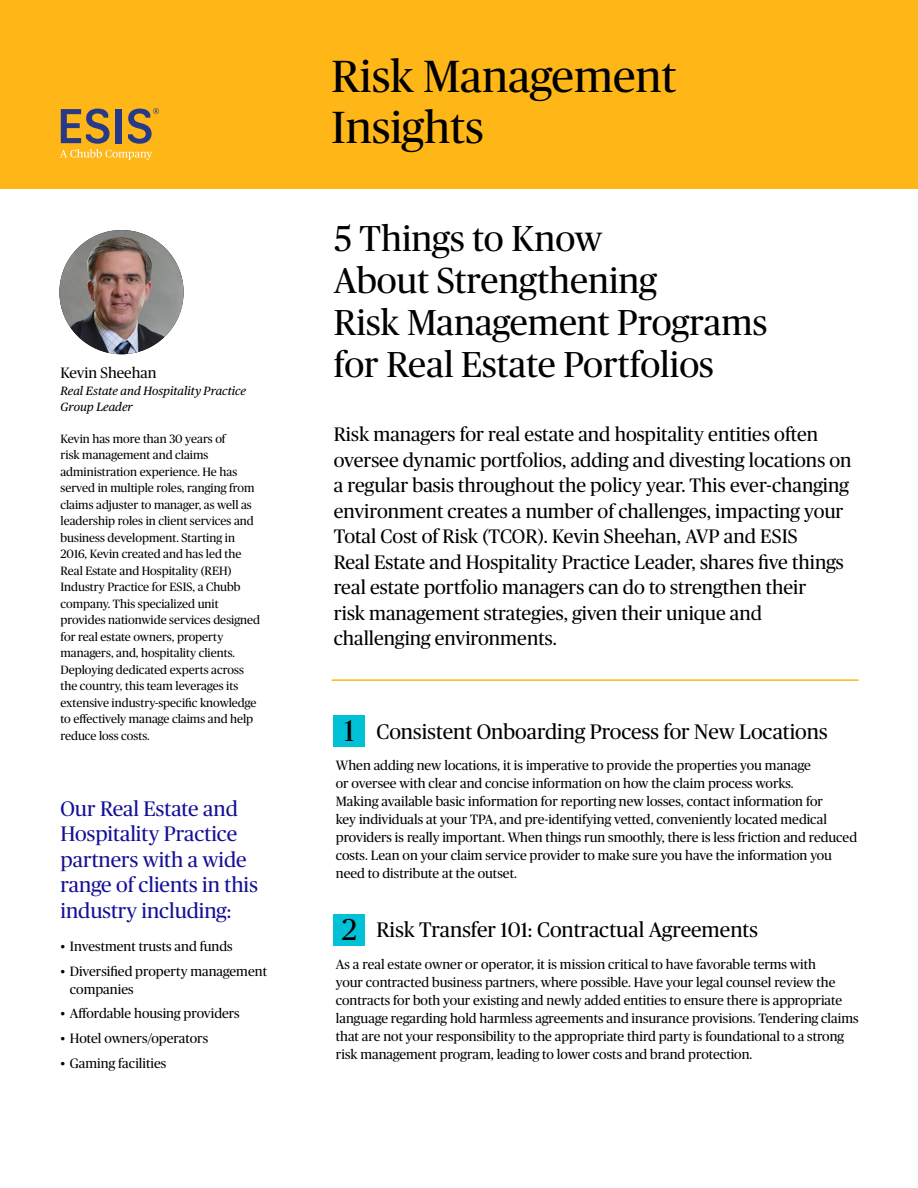
<style>
.page{position:relative;width:918px;height:1188px;background:#fff}
.page>*{position:absolute;margin:0;border:0;box-sizing:border-box;transform-origin:0 0}
.t1{font:45px/51px "Chubb Publico";color:#000}
.Article_Subject{font:36px/42px "Chubb Publico";color:#000}
.Number{font:30px "Chubb Publico";color:#000}
.Call_Out{font:21px/25.5px "Chubb Publico";color:#150f96}
.Subheads{font:21px "Chubb Publico";color:#000}
.Intro{font:19.5px/25.5px "Chubb Publico";color:#000}
.Bio_Name{font:15px "Chubb Publico";color:#000}
.body_coppy{font:13.5px/18px "Chubb Publico";color:#000}
.BIO{font:12px/16.5px "Chubb Publico";color:#000}
.Bio_Title{font:italic 12px/16.5px "Publico Text";color:#000}
</style>
<div class="page">
<div style="left:0;top:0;width:918px;height:189px;background:#ffb617"></div>
<svg style="left:60px;top:108px;width:99px;height:52px"></svg>
<hr style="left:332px;top:679px;width:527px;height:2px;background:#ffb617">
<div style="left:334px;top:716px;width:31px;height:31px;background:#01c1d6"></div>
<div style="left:334px;top:914px;width:31px;height:32px;background:#01c1d6"></div>
<img style="left:59px;top:230px;width:125px;height:124px;border-radius:62px">
<h1 class="Bio_Name" style="left:60px;top:362px;width:98px">Kevin Sheehan</h1>
<h2 class="Bio_Title" style="left:60px;top:382px;width:187px">Real Estate and Hospitality Practice<br>Group Leader</h2>
<p class="BIO" style="left:60px;top:430px;width:201px">Kevin has more than 30 years of<br>risk management and claims administration experience. He has served in multiple roles, ranging from claims adjuster to manager, as well as leadership roles in client services and business development. Starting in 2016, Kevin created and has led the Real Estate and Hospitality (REH)<br>Industry Practice for ESIS, a Chubb company. This specialized unit provides nationwide services designed for real estate owners, property managers, and, hospitality clients.<br>Deploying dedicated experts across the country, this team leverages its extensive industry-specific knowledge to effectively manage claims and help reduce loss costs.</p>
<p class="Call_Out" style="left:60px;top:795px;width:199px">Our Real Estate and<br>Hospitality Practice partners with a wide range of clients in this industry including:</p>
<p class="body_coppy" style="left:60px;top:936px;width:174px">• Investment trusts and funds</p>
<p class="body_coppy" style="left:70px;top:961px;width:199px;text-indent:-9px">• Diversified property management companies</p>
<p class="body_coppy" style="left:60px;top:1004px;width:181px">• Affordable housing providers</p>
<p class="body_coppy" style="left:60px;top:1029px;width:149px">• Hotel owners/operators</p>
<p class="body_coppy" style="left:60px;top:1053px;width:107px">• Gaming facilities</p>
<h1 class="t1" style="left:332px;top:49px;width:346px">Risk Management<br>Insights</h1>
<h1 class="Article_Subject" style="left:334px;top:216px;width:435px">5 Things to Know<br>About Strengthening<br>Risk Management Programs for Real Estate Portfolios</h1>
<p class="Intro" style="left:334px;top:421px;width:519px">Risk managers for real estate and hospitality entities often oversee dynamic portfolios, adding and divesting locations on a regular basis throughout the policy year. This ever-changing environment creates a number of challenges, impacting your Total Cost of Risk (TCOR). Kevin Sheehan, AVP and ESIS<br>Real Estate and Hospitality Practice Leader, shares five things real estate portfolio managers can do to strengthen their<br>risk management strategies, given their unique and challenging environments.</p>
<h1 class="Number" style="left:344px;top:710px;width:12px">1</h1>
<h2 class="Subheads" style="left:376px;top:717px;width:453px">Consistent Onboarding Process for New Locations</h2>
<p class="body_coppy" style="left:336px;top:756px;width:523px">When adding new locations, it is imperative to provide the properties you manage<br>or oversee with clear and concise information on how the claim process works.<br>Making available basic information for reporting new losses, contact information for<br>key individuals at your TPA, and pre-identifying vetted, conveniently located medical providers is really important. When things run smoothly, there is less friction and reduced costs. Lean on your claim service provider to make sure you have the information you need to distribute at the outset.</p>
<h1 class="Number" style="left:342px;top:909px;width:17px">2</h1>
<h2 class="Subheads" style="left:376px;top:915px;width:383px">Risk Transfer 101: Contractual Agreements</h2>
<p class="body_coppy" style="left:336px;top:954px;width:524px">As a real estate owner or operator, it is mission critical to have favorable terms with<br>your contracted business partners, where possible. Have your legal counsel review the contracts for both your existing and newly added entities to ensure there is appropriate language regarding hold harmless agreements and insurance provisions. Tendering claims that are not your responsibility to the appropriate third party is foundational to a strong risk management program, leading to lower costs and brand protection.</p>
</div>
